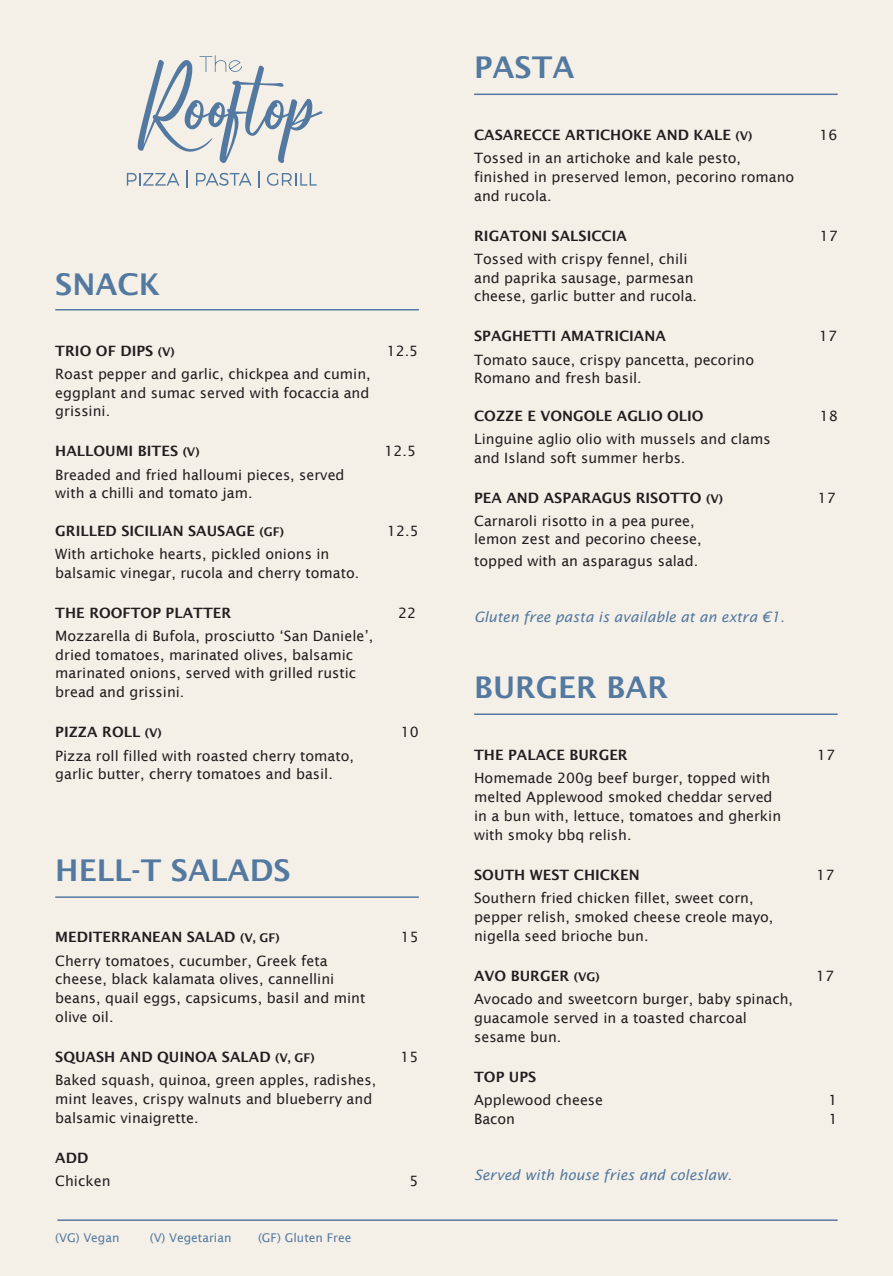
<style>
.page{position:relative;width:893px;height:1276px;background:#f4f0e8}
.page>*{position:absolute;margin:0;border:0;box-sizing:border-box;transform-origin:0 0}
.t1{font:600 30px "Lucida Sans";color:#5479a0}
.t2{font:14.25px/18.8px "Lucida Sans";color:#231f20}
.t3{font:600 14.25px "Lucida Sans";color:#231f20}
.t4{font:italic 14.25px "Lucida Sans";color:#5479a0}
.t5{font:12px "Lucida Sans";color:#5479a0}
.s1{font-size:12px}
</style>
<div class="page">
<hr style="left:57px;top:1219px;width:781px;height:2px;background:#5479a0">
<hr style="left:55px;top:309px;width:364px;height:1px;background:#5479a0">
<hr style="left:55px;top:896px;width:364px;height:2px;background:#5479a0">
<hr style="left:474px;top:94px;width:364px;height:1px;background:#5479a0">
<hr style="left:474px;top:713px;width:364px;height:2px;background:#5479a0">
<svg style="left:138px;top:55px;width:184px;height:108px"></svg>
<svg style="left:196px;top:173px;width:56px;height:13px"></svg>
<svg style="left:258px;top:171px;width:1px;height:17px"></svg>
<svg style="left:186px;top:171px;width:1px;height:17px"></svg>
<svg style="left:127px;top:173px;width:52px;height:13px"></svg>
<svg style="left:266px;top:173px;width:51px;height:13px"></svg>
<h1 class="t1" style="left:55px;top:267px;width:106px">SNACK</h1>
<p class="t3" style="left:55px;top:343px;width:121px">TRIO OF DIPS <span class="s1">(V)</span></p>
<p class="t2" style="left:387px;top:342px;width:33px">12.5</p>
<p class="t2" style="left:55px;top:365px;width:317px;text-align:justify">Roast pepper and garlic, chickpea and cumin, eggplant and sumac served with focaccia and grissini.</p>
<p class="t3" style="left:55px;top:443px;width:146px">HALLOUMI BITES <span class="s1">(V)</span></p>
<p class="t2" style="left:384px;top:442px;width:33px">12.5</p>
<p class="t2" style="left:55px;top:465px;width:291px">Breaded and fried halloumi pieces, served with a chilli and tomato jam.</p>
<p class="t3" style="left:55px;top:522px;width:230px">GRILLED SICILIAN SAUSAGE <span class="s1">(GF)</span></p>
<p class="t2" style="left:387px;top:521px;width:33px">12.5</p>
<p class="t2" style="left:55px;top:544px;width:306px">With artichoke hearts, pickled onions in balsamic vinegar, rucola and cherry tomato.</p>
<p class="t3" style="left:55px;top:604px;width:177px">THE ROOFTOP PLATTER</p>
<p class="t2" style="left:398px;top:603px;width:20px">22</p>
<p class="t2" style="left:55px;top:626px;width:320px">Mozzarella di Bufola, prosciutto ‘San Daniele’, dried tomatoes, marinated olives, balsamic marinated onions, served with grilled rustic bread and grissini.</p>
<p class="t3" style="left:55px;top:724px;width:108px">PIZZA ROLL <span class="s1">(V)</span></p>
<p class="t2" style="left:401px;top:723px;width:20px">10</p>
<p class="t2" style="left:55px;top:746px;width:300px">Pizza roll filled with roasted cherry tomato, garlic butter, cherry tomatoes and basil.</p>
<h1 class="t1" style="left:55px;top:852px;width:237px">HELL-T SALADS</h1>
<p class="t3" style="left:55px;top:929px;width:226px">MEDITERRANEAN SALAD <span class="s1">(V, GF)</span></p>
<p class="t2" style="left:401px;top:927px;width:20px">15</p>
<p class="t2" style="left:55px;top:951px;width:312px">Cherry tomatoes, cucumber, Greek feta cheese, black kalamata olives, cannellini beans, quail eggs, capsicums, basil and mint olive oil.</p>
<p class="t3" style="left:55px;top:1048px;width:261px">SQUASH AND QUINOA SALAD <span class="s1">(V, GF)</span></p>
<p class="t2" style="left:400px;top:1047px;width:20px">15</p>
<p class="t2" style="left:55px;top:1070px;width:322px">Baked squash, quinoa, green apples, radishes, mint leaves, crispy walnuts and blueberry and balsamic vinaigrette.</p>
<p class="t3" style="left:55px;top:1149px;width:35px">ADD</p>
<p class="t2" style="left:55px;top:1171px;width:57px">Chicken</p>
<p class="t2" style="left:409px;top:1171px;width:11px">5</p>
<p class="t5" style="left:55px;top:1230px;width:66px">(VG) Vegan</p>
<p class="t5" style="left:150px;top:1230px;width:83px">(V) Vegetarian</p>
<p class="t5" style="left:258px;top:1230px;width:95px">(GF) Gluten Free</p>
<h1 class="t1" style="left:474px;top:51px;width:102px">PASTA</h1>
<p class="t3" style="left:474px;top:127px;width:280px">CASARECCE ARTICHOKE AND KALE <span class="s1">(V)</span></p>
<p class="t2" style="left:820px;top:126px;width:20px">16</p>
<p class="t2" style="left:474px;top:149px;width:322px">Tossed in an artichoke and kale pesto, finished in preserved lemon, pecorino romano and rucola.</p>
<p class="t3" style="left:474px;top:228px;width:154px">RIGATONI SALSICCIA</p>
<p class="t2" style="left:820px;top:227px;width:20px">17</p>
<p class="t2" style="left:474px;top:250px;width:224px">Tossed with crispy fennel, chili and paprika sausage, parmesan cheese, garlic butter and rucola.</p>
<p class="t3" style="left:474px;top:328px;width:193px">SPAGHETTI AMATRICIANA</p>
<p class="t2" style="left:819px;top:327px;width:20px">17</p>
<p class="t2" style="left:474px;top:350px;width:282px">Tomato sauce, crispy pancetta, pecorino<br>Romano and fresh basil.</p>
<p class="t3" style="left:474px;top:407px;width:231px">COZZE E VONGOLE AGLIO OLIO</p>
<p class="t2" style="left:820px;top:406px;width:20px">18</p>
<p class="t2" style="left:474px;top:429px;width:298px">Linguine aglio olio with mussels and clams and Island soft summer herbs.</p>
<p class="t3" style="left:474px;top:489px;width:250px">PEA AND ASPARAGUS RISOTTO <span class="s1">(V)</span></p>
<p class="t2" style="left:818px;top:488px;width:20px">17</p>
<p class="t2" style="left:474px;top:511px;width:229px">Carnaroli risotto in a pea puree, lemon zest and pecorino cheese,</p>
<p class="t2" style="left:474px;top:551px;width:226px">topped with an asparagus salad.</p>
<p class="t4" style="left:474px;top:609px;width:312px">Gluten free pasta is available at an extra €1.</p>
<h1 class="t1" style="left:474px;top:670px;width:196px">BURGER BAR</h1>
<p class="t3" style="left:474px;top:747px;width:155px">THE PALACE BURGER</p>
<p class="t2" style="left:817px;top:745px;width:20px">17</p>
<p class="t2" style="left:474px;top:769px;width:309px">Homemade 200g beef burger, topped with melted Applewood smoked cheddar served in a bun with, lettuce, tomatoes and gherkin with smoky bbq relish.</p>
<p class="t3" style="left:474px;top:866px;width:167px">SOUTH WEST CHICKEN</p>
<p class="t2" style="left:816px;top:865px;width:20px">17</p>
<p class="t2" style="left:474px;top:888px;width:301px">Southern fried chicken fillet, sweet corn, pepper relish, smoked cheese creole mayo, nigella seed brioche bun.</p>
<p class="t3" style="left:474px;top:967px;width:127px">AVO BURGER <span class="s1">(VG)</span></p>
<p class="t2" style="left:816px;top:966px;width:20px">17</p>
<p class="t2" style="left:474px;top:989px;width:320px">Avocado and sweetcorn burger, baby spinach, guacamole served in a toasted charcoal sesame bun.</p>
<p class="t3" style="left:474px;top:1068px;width:64px">TOP UPS</p>
<p class="t2" style="left:474px;top:1090px;width:130px">Applewood cheese</p>
<p class="t2" style="left:829px;top:1090px;width:11px">1</p>
<p class="t2" style="left:474px;top:1109px;width:42px">Bacon</p>
<p class="t2" style="left:829px;top:1109px;width:11px">1</p>
<p class="t4" style="left:474px;top:1166px;width:259px">Served with house fries and coleslaw.</p>
</div>
